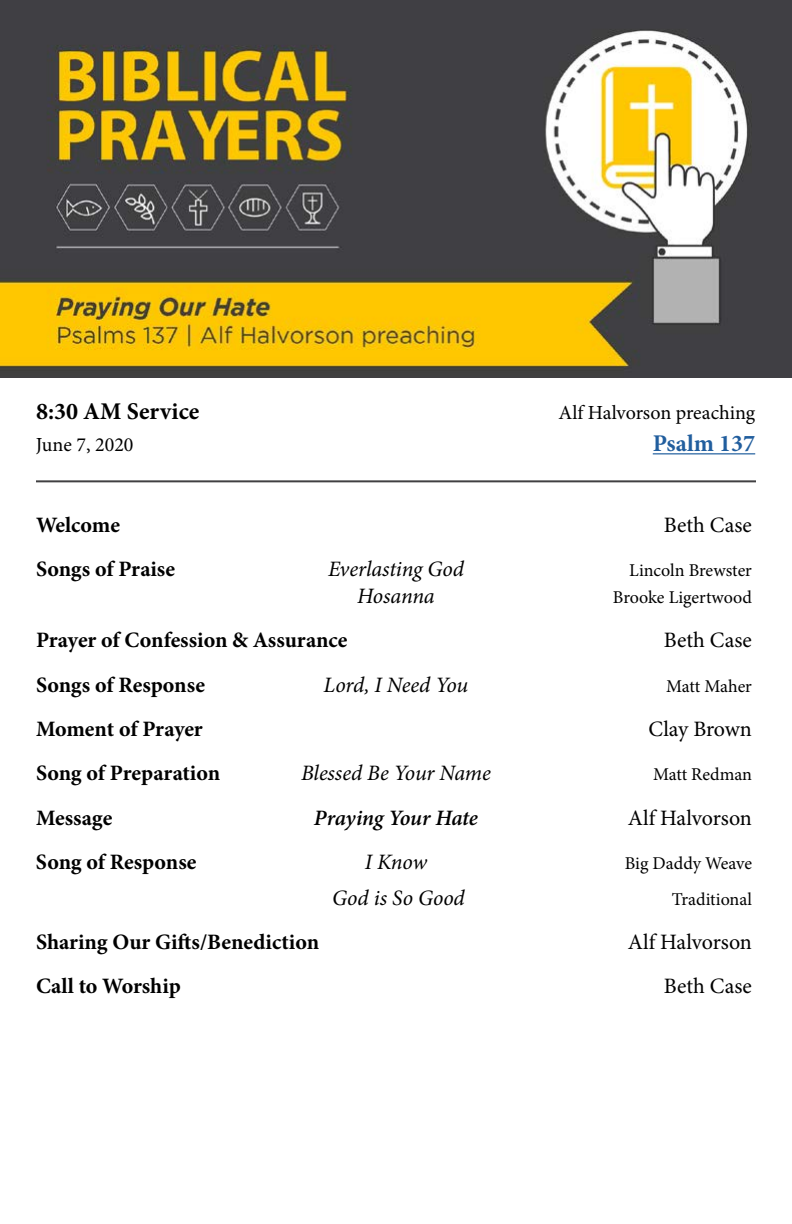
<style>
.page{position:relative;width:792px;height:1224px;background:#fff}
.page>*{position:absolute;margin:0;border:0;box-sizing:border-box;transform-origin:0 0}
.t1{font:700 24px "Minion Pro";letter-spacing:.005em;color:#000}
.t2{font:700 24px "Minion Pro";color:#215e9e}
.t3{font:700 22px "Minion Pro";letter-spacing:-.005em;color:#000}
.t4{font:italic 22px "Minion Pro";letter-spacing:-.005em;color:#000}
.t5{font:22px "Minion Pro";letter-spacing:.005em;color:#000}
.t6{font:italic 600 22px "Minion Pro";letter-spacing:-.01em;color:#000}
.t7{font:20px "Minion Pro";color:#000}
.t8{font:18px "Minion Pro";letter-spacing:-.005em;color:#000}
</style>
<div class="page">
<img style="left:0;top:0;width:791px;height:377px">
<hr style="left:653px;top:453px;width:102px;height:1px;background:#215e9e">
<hr style="left:36px;top:480px;width:720px;height:2px;background:#414042">
<p class="t1" style="left:36px;top:395px;width:165px">8:30 AM Service</p>
<p class="t7" style="left:559px;top:400px;width:198px">Alf Halvorson preaching</p>
<p class="t7" style="left:36px;top:432px;width:99px">June 7, 2020</p>
<p class="t2" style="left:653px;top:427px;width:104px">Psalm 137</p>
<p class="t3" style="left:36px;top:509px;width:86px">Welcome</p>
<p class="t5" style="left:664px;top:510px;width:90px">Beth Case</p>
<p class="t3" style="left:36px;top:554px;width:141px">Songs of Praise</p>
<p class="t4" style="left:328px;top:554px;width:137px">Everlasting God</p>
<p class="t8" style="left:629px;top:559px;width:124px">Lincoln Brewster</p>
<p class="t4" style="left:357px;top:581px;width:79px">Hosanna</p>
<p class="t8" style="left:613px;top:585px;width:141px">Brooke Ligertwood</p>
<p class="t3" style="left:36px;top:625px;width:313px">Prayer of Confession &amp; Assurance</p>
<p class="t5" style="left:664px;top:625px;width:90px">Beth Case</p>
<p class="t3" style="left:36px;top:669px;width:171px">Songs of Response</p>
<p class="t4" style="left:324px;top:670px;width:146px">Lord, I Need You</p>
<p class="t8" style="left:666px;top:674px;width:87px">Matt Maher</p>
<p class="t3" style="left:36px;top:713px;width:168px">Moment of Prayer</p>
<p class="t5" style="left:649px;top:714px;width:105px">Clay Brown</p>
<p class="t3" style="left:36px;top:758px;width:186px">Song of Preparation</p>
<p class="t4" style="left:301px;top:758px;width:191px">Blessed Be Your Name</p>
<p class="t8" style="left:653px;top:763px;width:100px">Matt Redman</p>
<p class="t3" style="left:36px;top:802px;width:78px">Message</p>
<p class="t6" style="left:314px;top:802px;width:166px">Praying Your Hate</p>
<p class="t5" style="left:628px;top:803px;width:126px">Alf Halvorson</p>
<p class="t3" style="left:36px;top:847px;width:162px">Song of Response</p>
<p class="t4" style="left:365px;top:847px;width:64px">I Know</p>
<p class="t8" style="left:625px;top:851px;width:129px">Big Daddy Weave</p>
<p class="t4" style="left:332px;top:883px;width:134px">God is So Good</p>
<p class="t8" style="left:672px;top:887px;width:82px">Traditional</p>
<p class="t3" style="left:36px;top:926px;width:285px">Sharing Our Gifts/Benediction</p>
<p class="t5" style="left:628px;top:927px;width:126px">Alf Halvorson</p>
<p class="t3" style="left:36px;top:971px;width:146px">Call to Worship</p>
<p class="t5" style="left:664px;top:972px;width:90px">Beth Case</p>
</div>
